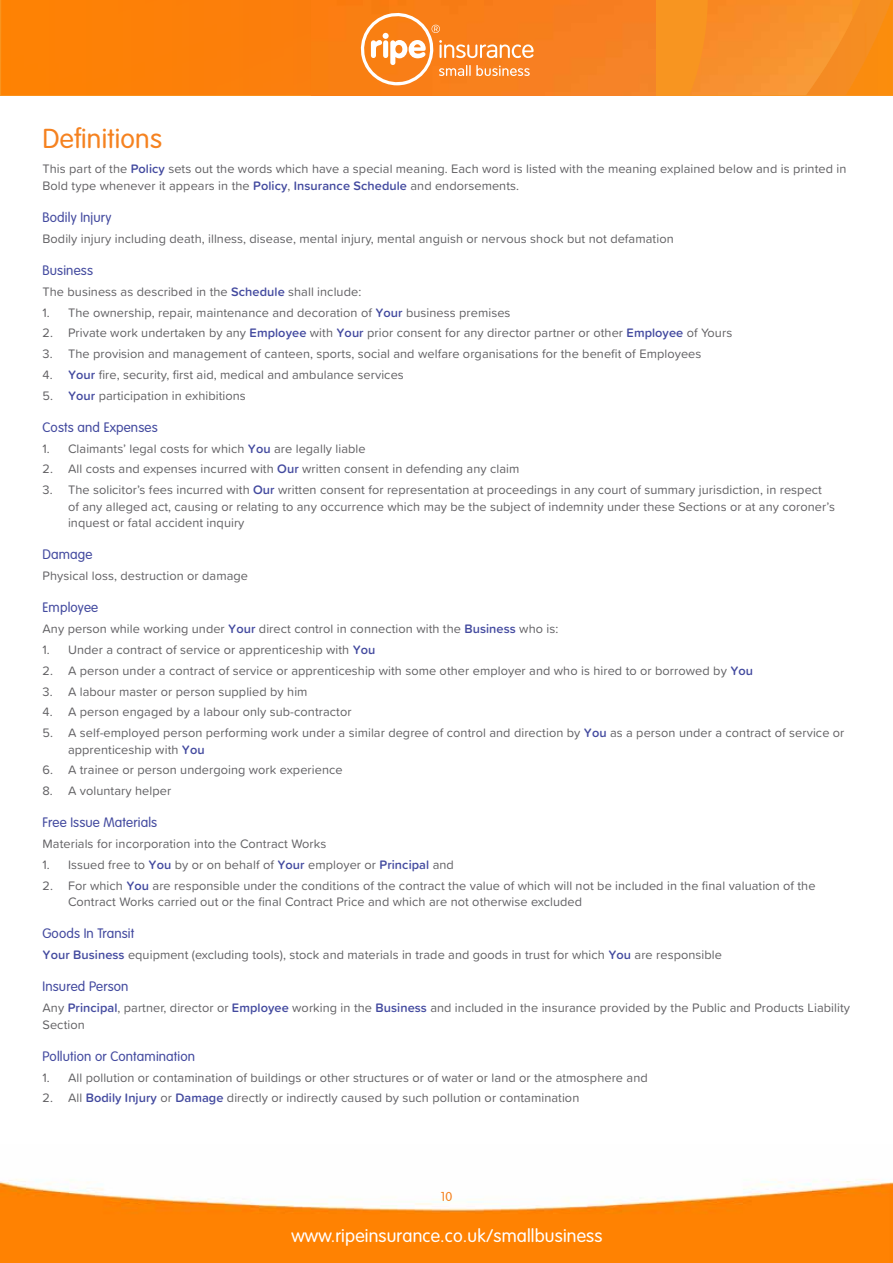
<style>
.page{position:relative;width:893px;height:1263px;background:#fff}
.page>*{position:absolute;margin:0;border:0;box-sizing:border-box;transform-origin:0 0}
.t1{font:300 27px "VAG Rounded Std";letter-spacing:.01em;color:#f58220}
.t2{font:300 18px "VAG Rounded Std";letter-spacing:.01em;color:#fff}
.t3{font:300 13.5px "VAG Rounded Std";letter-spacing:.01em;color:#434a9f}
.t4{font:12.75px/16.5px "Proxima Soft";letter-spacing:.005em;color:#626164}
.t5{font:300 12.75px "VAG Rounded Std";color:#f58220}
.s1{font-weight:600;color:#434a9f}
</style>
<div class="page">
<img style="left:0;top:1179px;width:893px;height:84px">
<svg style="left:0;top:0;width:893px;height:95px;background:#f8901a"></svg>
<img style="left:690px;top:0;width:162px;height:95px">
<img style="left:1px;top:0;width:655px;height:95px">
<svg style="left:361px;top:13px;width:173px;height:72px;background:#f99541"></svg>
<h1 class="t1" style="left:43px;top:123px;width:121px">Definitions</h1>
<p class="t4" style="left:43px;top:160px;width:805px">This part of the <span class="s1">Policy</span> sets out the words which have a special meaning. Each word is listed with the meaning explained below and is printed in<br>Bold type whenever it appears in the <span class="s1">Policy</span>, <span class="s1">Insurance Schedule</span> and endorsements.</p>
<p class="t3" style="left:43px;top:210px;width:71px">Bodily Injury</p>
<p class="t4" style="left:43px;top:230px;width:633px">Bodily injury including death, illness, disease, mental injury, mental anguish or nervous shock but not defamation</p>
<p class="t3" style="left:43px;top:263px;width:52px">Business</p>
<p class="t4" style="left:43px;top:283px;width:320px">The business as described in the <span class="s1">Schedule</span> shall include:</p>
<p class="t4" style="left:43px;top:303px;width:470px">1. The ownership, repair, maintenance and decoration of <span class="s1">Your</span> business premises</p>
<p class="t4" style="left:43px;top:324px;width:691px">2. Private work undertaken by any <span class="s1">Employee</span> with <span class="s1">Your</span> prior consent for any director partner or other <span class="s1">Employee</span> of Yours</p>
<p class="t4" style="left:43px;top:345px;width:660px">3. The provision and management of canteen, sports, social and welfare organisations for the benefit of Employees</p>
<p class="t4" style="left:43px;top:366px;width:363px">4. <span class="s1">Your</span> fire, security, first aid, medical and ambulance services</p>
<p class="t4" style="left:43px;top:387px;width:205px">5. <span class="s1">Your</span> participation in exhibitions</p>
<p class="t3" style="left:43px;top:419px;width:117px">Costs and Expenses</p>
<p class="t4" style="left:43px;top:440px;width:325px">1. Claimants’ legal costs for which <span class="s1">You</span> are legally liable</p>
<p class="t4" style="left:43px;top:460px;width:478px">2. All costs and expenses incurred with <span class="s1">Our</span> written consent in defending any claim</p>
<p class="t4" style="left:68px;top:481px;width:768px;text-indent:-26px">3. The solicitor’s fees incurred with <span class="s1">Our</span> written consent for representation at proceedings in any court of summary jurisdiction, in respect of any alleged act, causing or relating to any occurrence which may be the subject of indemnity under these Sections or at any coroner’s inquest or fatal accident inquiry</p>
<p class="t3" style="left:43px;top:547px;width:51px">Damage</p>
<p class="t4" style="left:43px;top:567px;width:207px">Physical loss, destruction or damage</p>
<p class="t3" style="left:43px;top:600px;width:57px">Employee</p>
<p class="t4" style="left:43px;top:620px;width:517px">Any person while working under <span class="s1">Your</span> direct control in connection with the <span class="s1">Business</span> who is:</p>
<p class="t4" style="left:43px;top:641px;width:334px">1. Under a contract of service or apprenticeship with <span class="s1">You</span></p>
<p class="t4" style="left:43px;top:662px;width:712px">2. A person under a contract of service or apprenticeship with some other employer and who is hired to or borrowed by <span class="s1">You</span></p>
<p class="t4" style="left:43px;top:682px;width:267px">3. A labour master or person supplied by him</p>
<p class="t4" style="left:43px;top:703px;width:311px">4. A person engaged by a labour only sub-contractor</p>
<p class="t4" style="left:68px;top:724px;width:778px;text-indent:-26px">5. A self-employed person performing work under a similar degree of control and direction by <span class="s1">You</span> as a person under a contract of service or apprenticeship with <span class="s1">You</span></p>
<p class="t4" style="left:43px;top:761px;width:302px">6. A trainee or person undergoing work experience</p>
<p class="t4" style="left:43px;top:782px;width:130px">8. A voluntary helper</p>
<p class="t3" style="left:43px;top:815px;width:116px">Free Issue Materials</p>
<p class="t4" style="left:43px;top:835px;width:285px">Materials for incorporation into the Contract Works</p>
<p class="t4" style="left:43px;top:856px;width:413px">1. Issued free to <span class="s1">You</span> by or on behalf of <span class="s1">Your</span> employer or <span class="s1">Principal</span> and</p>
<p class="t4" style="left:68px;top:876px;width:749px;text-indent:-26px">2. For which <span class="s1">You</span> are responsible under the conditions of the contract the value of which will not be included in the final valuation of the<br>Contract Works carried out or the final Contract Price and which are not otherwise excluded</p>
<p class="t3" style="left:43px;top:926px;width:93px">Goods In Transit</p>
<p class="t4" style="left:43px;top:946px;width:681px"><span class="s1">Your Business</span> equipment (excluding tools), stock and materials in trade and goods in trust for which <span class="s1">You</span> are responsible</p>
<p class="t3" style="left:43px;top:979px;width:87px">Insured Person</p>
<p class="t4" style="left:43px;top:999px;width:809px">Any <span class="s1">Principal</span>, partner, director or <span class="s1">Employee</span> working in the <span class="s1">Business</span> and included in the insurance provided by the Public and Products Liability<br>Section</p>
<p class="t3" style="left:43px;top:1048px;width:154px">Pollution or Contamination</p>
<p class="t4" style="left:43px;top:1068px;width:607px">1. All pollution or contamination of buildings or other structures or of water or land or the atmosphere and</p>
<p class="t4" style="left:43px;top:1089px;width:538px">2. All <span class="s1">Bodily Injury</span> or <span class="s1">Damage</span> directly or indirectly caused by such pollution or contamination</p>
<p class="t5" style="left:441px;top:1189px;width:13px">10</p>
<h2 class="t2" style="left:291px;top:1225px;width:313px">www.ripeinsurance.co.uk/smallbusiness</h2>
</div>
